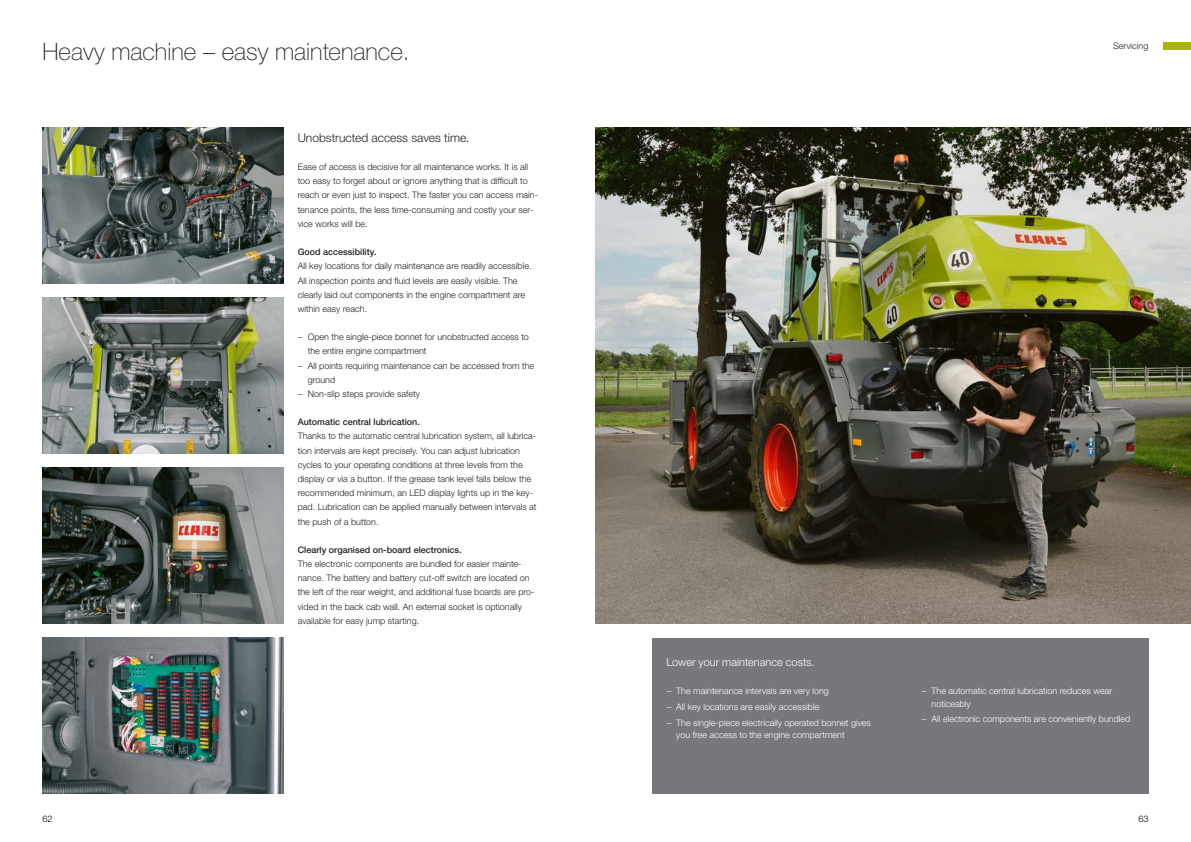
<style>
.page{position:relative;width:1191px;height:842px;background:#fff}
.page>*{position:absolute;margin:0;border:0;box-sizing:border-box;transform-origin:0 0}
.t1{font:100 24px "CLAAS Helvetica Neue";color:#231f20}
.t2{font:300 12px "CLAAS Helvetica Neue";color:#231f20}
.t3{font:300 11px "CLAAS Helvetica Neue";color:#fff}
.t4{font:300 9px/14.2px "CLAAS Helvetica Neue";color:#231f20}
.t5{font:300 9px/15.8px "CLAAS Helvetica Neue";color:#fff}
.t6{font:500 9px "CLAAS Helvetica Neue";color:#231f20}
.t7{font:300 9px "CLAAS Helvetica Neue";color:#000}
</style>
<div class="page">
<div style="left:1162px;top:43px;width:29px;height:7px;background:#aab500"></div>
<img style="left:43px;top:468px;width:240px;height:156px">
<img style="left:43px;top:298px;width:240px;height:156px">
<img style="left:43px;top:128px;width:240px;height:155px">
<img style="left:43px;top:638px;width:240px;height:156px">
<img style="left:595px;top:128px;width:596px;height:496px">
<div style="left:652px;top:638px;width:496px;height:156px;background:#76787b"></div>
<h1 class="t1" style="left:43px;top:36px;width:368px">Heavy machine – easy maintenance.</h1>
<h2 class="t2" style="left:298px;top:130px;width:173px">Unobstructed access saves time.</h2>
<p class="t4" style="left:298px;top:160px;width:242px">Ease of access is decisive for all maintenance works. It is all too easy to forget about or ignore anything that is difficult to reach or even just to inspect. The faster you can access main&shy;tenance points, the less time-consuming and costly your ser&shy;vice works will be.</p>
<p class="t6" style="left:298px;top:246px;width:80px">Good accessibility.</p>
<p class="t4" style="left:298px;top:259px;width:235px">All key locations for daily maintenance are readily accessible.<br>All inspection points and fluid levels are easily visible. The clearly laid out components in the engine compartment are within easy reach.</p>
<p class="t4" style="left:298px;top:330px;width:233px">− Open the single-piece bonnet for unobstructed access to</p>
<p class="t4" style="left:308px;top:344px;width:120px">the entire engine compartment</p>
<p class="t4" style="left:298px;top:358px;width:238px">− All points requiring maintenance can be accessed from the</p>
<p class="t4" style="left:308px;top:373px;width:29px">ground</p>
<p class="t4" style="left:298px;top:387px;width:124px">− Non-slip steps provide safety</p>
<p class="t6" style="left:298px;top:416px;width:124px">Automatic central lubrication.</p>
<p class="t4" style="left:298px;top:429px;width:240px">Thanks to the automatic central lubrication system, all lubrica&shy;tion intervals are kept precisely. You can adjust lubrication cycles to your operating conditions at three levels from the display or via a button. If the grease tank level falls below the recommended minimum, an LED display lights up in the key&shy;pad. Lubrication can be applied manually between intervals at the push of a button.</p>
<p class="t6" style="left:298px;top:544px;width:165px">Clearly organised on-board electronics.</p>
<p class="t4" style="left:298px;top:557px;width:238px">The electronic components are bundled for easier mainte&shy;nance. The battery and battery cut-off switch are located on the left of the rear weight, and additional fuse boards are pro&shy;vided in the back cab wall. An external socket is optionally available for easy jump starting.</p>
<p class="t4" style="left:1113px;top:39px;width:37px">Servicing</p>
<p class="t3" style="left:666px;top:655px;width:150px">Lower your maintenance costs.</p>
<p class="t5" style="left:666px;top:683px;width:206px">− The maintenance intervals are very long<br>− All key locations are easily accessible<br>− The single-piece electrically operated bonnet gives</p>
<p class="t5" style="left:676px;top:727px;width:170px">you free access to the engine compartment</p>
<p class="t5" style="left:931px;top:685px;width:182px;line-height:12.4px;text-indent:-10px">− The automatic central lubrication reduces wear noticeably</p>
<p class="t5" style="left:921px;top:711px;width:210px">− All electronic components are conveniently bundled</p>
<p class="t7" style="left:43px;top:813px;width:11px">62</p>
<p class="t7" style="left:1138px;top:813px;width:12px">63</p>
</div>
